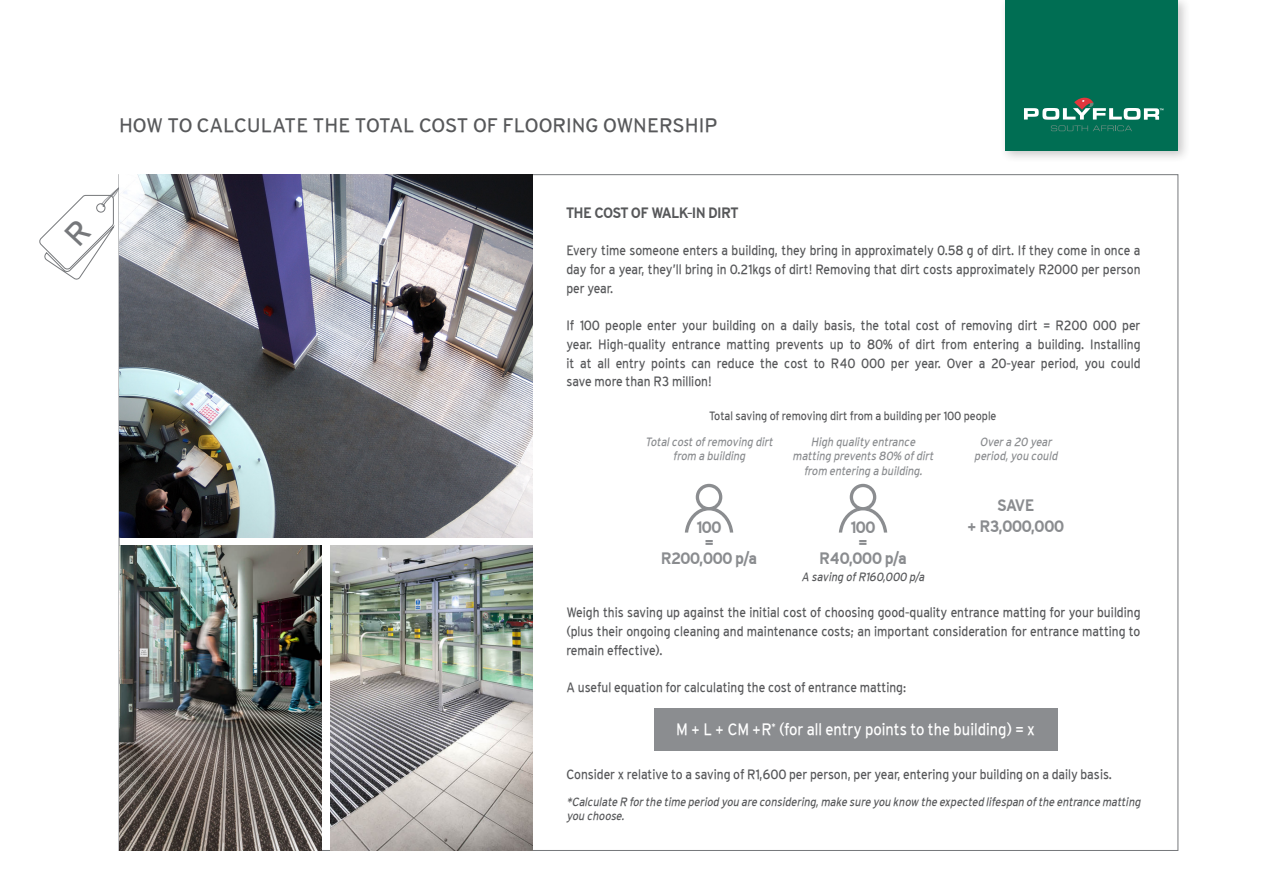
<style>
.page{position:relative;width:1263px;height:893px;background:#fff}
.page>*{position:absolute;margin:0;border:0;box-sizing:border-box;transform-origin:0 0}
.t1{font:19.5px "Polyflor";color:#57585a}
.t2{font:700 16.5px "Polyflor";color:#8a8c8f;scale:.89 1}
.t3{font:16.5px "Polyflor";color:#fff;scale:.89 1}
.t4{font:700 15px "Polyflor";color:#57585a;scale:.89 1}
.t5{font:13.5px/18.8px "Polyflor";color:#57585a;text-align:justify;scale:.89 1}
.t6{font:italic 12px "Polyflor";color:#57585a;scale:.89 1}
.t7{font:italic 12px/14.4px "Polyflor";color:#8a8c8f;text-align:center;scale:.89 1}
.t8{font:12px "Polyflor";color:#57585a;scale:.89 1}
.t9{font:9.6px "Polyflor";color:#fff;scale:.89 1}
</style>
<div class="page">
<div style="left:999px;top:0;width:192px;height:164px;background:#231f20;opacity:.24"></div>
<div style="left:1005px;top:0;width:173px;height:151px;background:#006e53"></div>
<svg style="left:1024px;top:97px;width:139px;height:34px"></svg>
<div style="left:654px;top:708px;width:403px;height:42px;background:#8b8d90"></div>
<svg style="left:685px;top:484px;width:48px;height:49px"></svg>
<svg style="left:839px;top:484px;width:48px;height:49px"></svg>
<img style="left:119px;top:175px;width:414px;height:363px">
<img style="left:330px;top:545px;width:203px;height:305px">
<img style="left:119px;top:545px;width:203px;height:305px">
<svg style="left:39px;top:187px;width:80px;height:93px"></svg>
<p class="t1" style="left:119px;top:113px;width:599px">HOW TO CALCULATE THE TOTAL COST OF FLOORING OWNERSHIP</p>
<p class="t4" style="left:566px;top:205px;width:194px">THE COST OF WALK I N- DIRT</p>
<p class="t5" style="left:566px;top:241px;width:647px">Every time someone enters a building, they bring in approximately 0.58 g of dirt If. they come in once a day for a year, they l l’ bring in 0.21kgs of dirt! Removing that dirt costs approximately R2000 per person per year.</p>
<p class="t5" style="left:566px;top:316px;width:647px">If 100 people enter your building on a daily basis, the total cost of removing dirt = R200 000 per year. High-quality entrance matting prevents up to 80% of dirt from entering a building. Installing it at all entry points can reduce the cost to R40 000 per year. Over a 20-year period, you could save more than R3 million!</p>
<p class="t8" style="left:709px;top:408px;width:324px">Total saving of removing dirt from a building per 100 people</p>
<p class="t7" style="left:645px;top:435px;width:148px">Total cost of removing dirt from a building</p>
<p class="t7" style="left:811px;top:435px;width:122px">High quality entrance</p>
<p class="t7" style="left:792px;top:449px;width:163px">matting prevents 80% of dirt</p>
<p class="t7" style="left:920px;top:463px;width:7px">.</p>
<p class="t7" style="left:1005px;top:435px;width:63px;text-align:left;text-indent:-26px">Over a 20 year , you could</p>
<p class="t7" style="left:974px;top:449px;width:39px">period</p>
<p class="t7" style="left:804px;top:463px;width:135px">from entering a building</p>
<p class="t2" style="left:697px;top:517px;width:29px">100</p>
<p class="t2" style="left:705px;top:533px;width:11px">=</p>
<p class="t2" style="left:661px;top:549px;width:109px">R200,000 a/p</p>
<p class="t2" style="left:851px;top:517px;width:29px">100</p>
<p class="t2" style="left:819px;top:549px;width:99px">R40,000 a/p</p>
<p class="t6" style="left:865px;top:569px;width:71px">160,000 a/p</p>
<p class="t2" style="left:859px;top:533px;width:11px">=</p>
<p class="t6" style="left:801px;top:569px;width:76px">A saving of R</p>
<p class="t2" style="left:997px;top:495px;width:43px">SAVE</p>
<p class="t2" style="left:968px;top:517px;width:110px">R+ 3,000,000</p>
<p class="t5" style="left:566px;top:603px;width:646px">Weigh this saving up against the initial cost of choosing good-quality entrance matting for your building (plus their ongoing cleaning and maintenance costs; an important consideration for entrance matting to remain effective .(</p>
<p class="t5" style="left:566px;top:678px;width:383px">A useful equation for calculating the cost of entrance matting:</p>
<p class="t3" style="left:676px;top:720px;width:109px">M +L+ C M R+</p>
<p class="t3" style="left:779px;top:720px;width:289px">(for all entry points to the building) = x</p>
<p class="t9" style="left:771px;top:721px;width:6px">*</p>
<p class="t5" style="left:566px;top:765px;width:614px">Consider x relative to a saving of R1,600 per person, per year, entering your building on a daily basis.</p>
<p class="t6" style="left:816px;top:794px;width:369px">, make sure you know the expected lifespan of the entrance matting</p>
<p class="t6" style="left:572px;top:794px;width:279px">Calculate R for the time period you are considering</p>
<p class="t6" style="left:566px;top:794px;width:10px">*</p>
<p class="t6" style="left:566px;top:809px;width:67px">you choose</p>
<p class="t6" style="left:621px;top:809px;width:7px">.</p>
</div>
